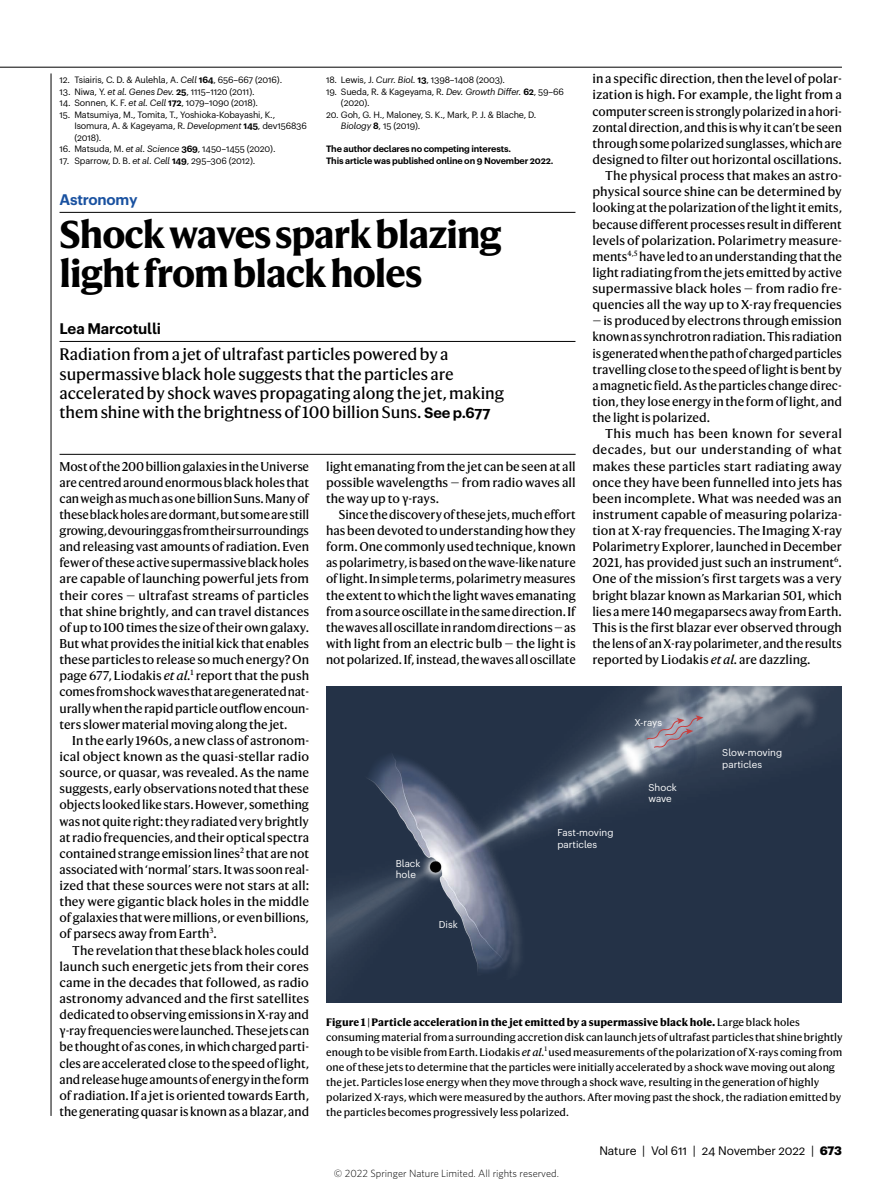
<style>
.page{position:relative;width:893px;height:1187px;background:#fff}
.page>*{position:absolute;margin:0;border:0;box-sizing:border-box;transform-origin:0 0}
.t1{font:700 37.5px/39px "Harding";letter-spacing:-.025em;color:#000}
.t2{font:16.2px/19px "Harding Text";letter-spacing:-.005em;color:#000}
.t3{font:600 15px "Graphik Naturel";letter-spacing:-.01em;color:#000}
.t4{font:600 15px "Graphik Naturel";letter-spacing:-.015em;color:#1951a0}
.t5{font:12.3px/16.2px "Harding Text";color:#000;text-align:justify}
.t6{font:12px "Graphik Naturel";letter-spacing:-.01em;color:#000}
.t7{font:10.5px/15px "Harding Text";letter-spacing:.005em;color:#000}
.t8{font:300 10.5px "Whitney";color:#000}
.t9{font:9.75px/11.7px "Graphik Naturel";color:#fff}
.t10{font:9px/11.6px "Graphik Naturel";letter-spacing:-.015em;color:#000}
.t11{font:600 9px/12px "Graphik Naturel";letter-spacing:-.015em;color:#000}
.s1{font-style:italic}
.s2{font-weight:600}
.s3{font-family:"Graphik Naturel";font-weight:600;font-size:14.7px}
.s4{font-weight:700}
</style>
<div class="page">
<img style="left:326px;top:686px;width:516px;height:316px">
<svg style="left:646px;top:715px;width:57px;height:33px;background:#918d9c"></svg>
<hr style="left:60px;top:454px;width:516px;height:1px;background:#000">
<hr style="left:60px;top:212px;width:515px;height:1px;background:#000">
<hr style="left:60px;top:341px;width:515px;height:1px;background:#000">
<hr style="left:51px;top:73px;width:1px;height:1042px;background:#000">
<hr style="left:0;top:67px;width:842px;height:1px;background:#000">
<p class="t5" style="left:592px;top:71px;width:251px;text-align:right">in a specific direction, then the level of polar&shy;ization is high. For example, the light from a computer screen is strongly polarized in a hori&shy;zontal direction, and this is why it can’t be seen through some polarized sunglasses, which are designed to filter out horizontal oscillations.<br>The physical process that makes an astro&shy;physical source shine can be determined by looking at the polarization of the light it emits, because different processes result in different levels of polarization. Polarimetry measure&shy;ments<sup>4,5</sup> have led to an understanding that the light radiating from the jets emitted by active supermassive black holes — from radio fre&shy;quencies all the way up to X-ray frequencies</p>
<p class="t5" style="left:592px;top:313px;width:251px">— is produced by electrons through emission known as synchrotron radiation. This radiation is generated when the path of charged particles travelling close to the speed of light is bent by a magnetic field. As the particles change direc&shy;tion, they lose energy in the form of light, and the light is polarized.</p>
<p class="t5" style="left:592px;top:426px;width:251px;text-indent:13px">This much has been known for several decades, but our understanding of what makes these particles start radiating away once they have been funnelled into jets has been incomplete. What was needed was an instrument capable of measuring polariza&shy;tion at X-ray frequencies. The Imaging X-ray Polarimetry Explorer, launched in December 2021, has provided just such an instrument<sup>6</sup>.<br>One of the mission’s first targets was a very bright blazar known as Markarian 501, which lies a mere 140 megaparsecs away from Earth.<br>This is the first blazar ever observed through the lens of an X-ray polarimeter, and the results reported by Liodakis <span class="s1">et al.</span> are dazzling.</p>
<p class="t10" style="left:326px;top:74px;width:181px">18. Lewis, J. <span class="s1">Curr. Biol.</span> <span class="s2">13</span>, 1398–1408 (2003).</p>
<p class="t10" style="left:341px;top:85px;width:224px;text-indent:-15px">19. Sueda, R. &amp; Kageyama, R. <span class="s1">Dev. Growth Differ.</span> <span class="s2">62</span>, 59–66 (2020).</p>
<p class="t10" style="left:341px;top:108px;width:197px;text-indent:-15px">20. Goh, G. H., Maloney, S. K., Mark, P. J. &amp; Blache, D.<br><span class="s1">Biology</span> <span class="s2">8</span>, 15 (2019).</p>
<p class="t11" style="left:326px;top:142px;width:229px">The author declares no competing interests.<br>This article was published online on 9 November 2022.</p>
<p class="t10" style="left:60px;top:74px;width:224px">12. Tsiairis, C. D. &amp; Aulehla, A. <span class="s1">Cell</span> <span class="s2">164</span>, 656–667 (2016).</p>
<p class="t10" style="left:60px;top:85px;width:197px">13. Niwa, Y. <span class="s1">et al. Genes Dev.</span> <span class="s2">25</span>, 1115–1120 (2011).</p>
<p class="t10" style="left:60px;top:97px;width:200px">14. Sonnen, K. F. <span class="s1">et al. Cell</span> <span class="s2">172</span>, 1079–1090 (2018).</p>
<p class="t10" style="left:74px;top:108px;width:234px;text-indent:-15px">15. Matsumiya, M., Tomita, T., Yoshioka-Kobayashi, K.,<br>Isomura, A. &amp; Kageyama, R. <span class="s1">Development</span> <span class="s2">145</span>, dev156836 (2018).</p>
<p class="t10" style="left:60px;top:143px;width:217px">16. Matsuda, M. <span class="s1">et al. Science</span> <span class="s2">369</span>, 1450–1455 (2020).</p>
<p class="t10" style="left:60px;top:154px;width:197px">17. Sparrow, D. B. <span class="s1">et al. Cell</span> <span class="s2">149</span>, 295–306 (2012).</p>
<p class="t4" style="left:60px;top:188px;width:80px">Astronomy</p>
<h1 class="t1" style="left:60px;top:216px;width:444px">Shock waves spark blazing light from black holes</h1>
<p class="t3" style="left:60px;top:317px;width:103px">Lea Marcotulli</p>
<h2 class="t2" style="left:60px;top:345px;width:446px">Radiation from a jet of ultrafast particles powered by a supermassive black hole suggests that the particles are accelerated by shock waves propagating along the jet, making them shine with the brightness of 100 billion Suns. <span class="s3">See p.677</span></h2>
<p class="t5" style="left:60px;top:458px;width:251px">Most of the 200 billion galaxies in the Universe are centred around enormous black holes that can weigh as much as one billion Suns. Many of these black holes are dormant, but some are still growing, devouring gas from their surroundings and releasing vast amounts of radiation. Even fewer of these active supermassive black holes are capable of launching powerful jets from their cores — ultrafast streams of particles that shine brightly, and can travel distances of up to 100 times the size of their own galaxy.<br>But what provides the initial kick that enables these particles to release so much energy? On page 677, Liodakis <span class="s1">et al.</span><sup>1</sup> report that the push comes from shock waves that are generated nat&shy;urally when the rapid particle outflow encoun&shy;ters slower material moving along the jet.</p>
<p class="t5" style="left:60px;top:732px;width:251px;text-indent:13px">In the early 1960s, a new class of astronom&shy;ical object known as the quasi-stellar radio source, or quasar, was revealed. As the name suggests, early observations noted that these objects looked like stars. However, something was not quite right: they radiated very brightly at radio frequencies,and their optical spectra contained strange emission lines<sup>2</sup> that are not associated with ‘normal’ stars. It was soon real&shy;ized that these sources were not stars at all: they were gigantic black holes in the middle of galaxies that were millions, or even billions, of parsecs away from Earth<sup>3</sup>.</p>
<p class="t5" style="left:60px;top:942px;width:251px;text-indent:13px">The revelation that these black holes could launch such energetic jets from their cores came in the decades that followed, as radio astronomy advanced and the first satellites dedicated to observing emissions in X-ray and γ-ray frequencies were launched. These jets can be thought of as cones, in which charged parti&shy;cles are accelerated close to the speed of light, and release huge amounts of energy in the form of radiation. If a jet is oriented towards Earth, the generating quasar is known as a blazar, and</p>
<p class="t5" style="left:326px;top:458px;width:251px">light emanating from the jet can be seen at all possible wavelengths — from radio waves all the way up to γ-rays.</p>
<p class="t5" style="left:326px;top:506px;width:251px;text-indent:13px">Since the discovery of these jets, much effort has been devoted to understanding how they form. One commonly used technique, known as polarimetry, is based on the wave-like nature of light. In simple terms, polarimetry measures the extent to which the light waves emanating from a source oscillate in the same direction. If the waves all oscillate in random directions — as with light from an electric bulb — the light is not polarized. If, instead, the waves all oscillate</p>
<p class="t9" style="left:634px;top:715px;width:29px">X-rays</p>
<p class="t9" style="left:722px;top:746px;width:61px">Slow-moving particles</p>
<p class="t9" style="left:648px;top:780px;width:30px">Shock wave</p>
<p class="t9" style="left:557px;top:826px;width:58px">Fast-moving particles</p>
<p class="t9" style="left:396px;top:856px;width:26px">Black hole</p>
<p class="t9" style="left:439px;top:917px;width:20px">Disk</p>
<p class="t7" style="left:326px;top:1014px;width:518px"><span class="s4">Figure 1 | Particle acceleration in the jet emitted by a supermassive black hole.</span> Large black holes consuming material from a surrounding accretion disk can launch jets of ultrafast particles that shine brightly enough to be visible from Earth. Liodakis <span class="s1">et al.</span><sup>1</sup> used measurements of the polarization of X-rays coming from one of these jets to determine that the particles were initially accelerated by a shock wave moving out along the jet. Particles lose energy when they move through a shock wave, resulting in the generation of highly polarized X-rays, which were measured by the authors. After moving past the shock, the radiation emitted by the particles becomes progressively less polarized.</p>
<p class="t8" style="left:334px;top:1166px;width:226px">© 2022 Springer Nature Limited. All rights reserved.</p>
<p class="t6" style="left:599px;top:1141px;width:244px">Nature | Vol 611 | 24 November 2022 | <span class="s4">673</span></p>
</div>
